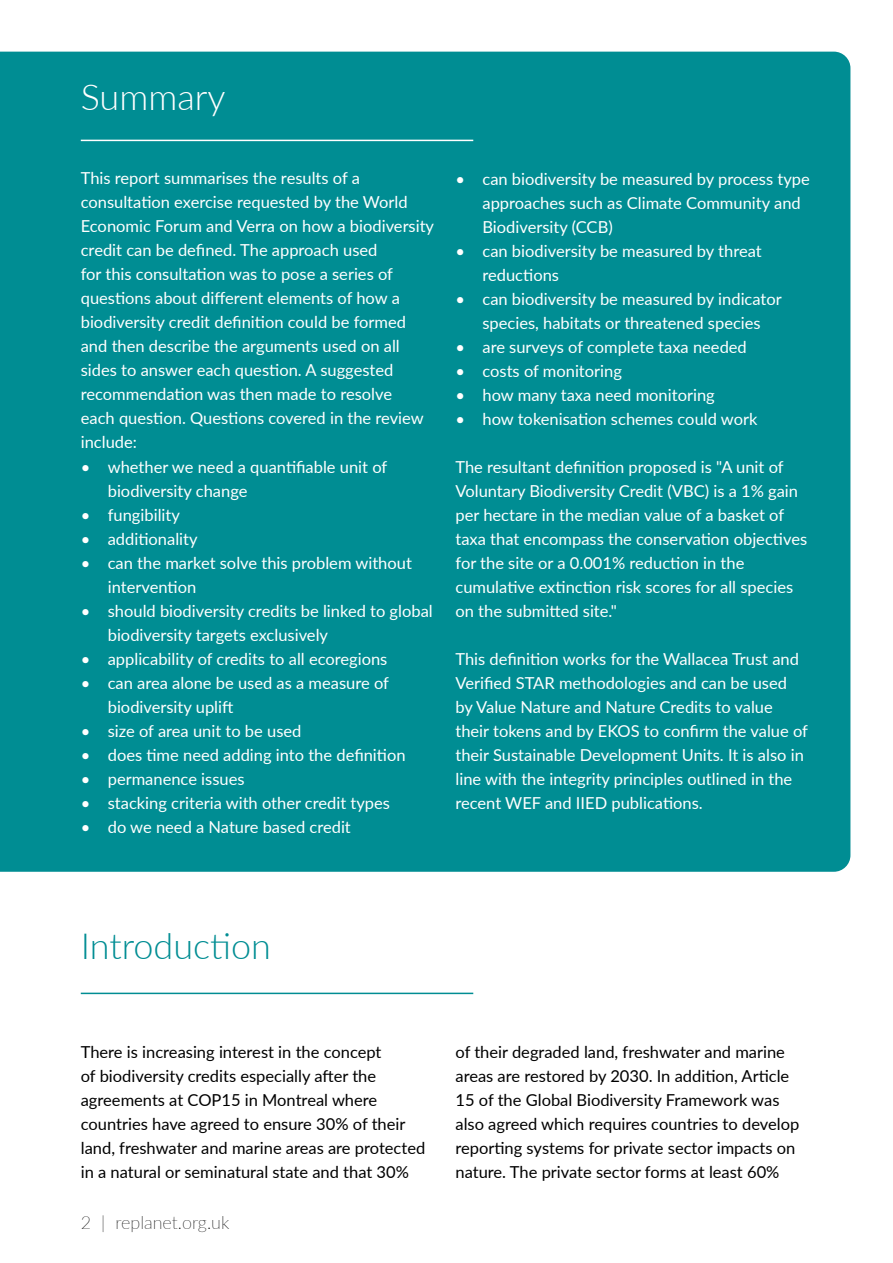
<style>
.page{position:relative;width:893px;height:1263px;background:#fff}
.page>*{position:absolute;margin:0;border:0;box-sizing:border-box;transform-origin:0 0}
.t1{font:300 36px "Lato";color:#008d93}
.t2{font:300 36px "Lato";color:#fff}
.t3{font:100 18px "Lato";color:#000}
.t4{font:16.5px/24px "Lato";color:#fff}
.t5{font:16.5px/24px "Lato";color:#000}
</style>
<div class="page">
<div style="left:0;top:52px;width:850px;height:820px;background:#008d93"></div>
<hr style="left:81px;top:140px;width:392px;height:1px;background:#fff">
<hr style="left:81px;top:993px;width:392px;height:1px;background:#008d93">
<h1 class="t2" style="left:81px;top:72px;width:146px">Summary</h1>
<p class="t4" style="left:81px;top:166px;width:355px">This report summarises the results of a consultation exercise requested by the World Economic Forum and Verra on how a biodiversity credit can be defined. The approach used<br>for this consultation was to pose a series of questions about different elements of how a biodiversity credit definition could be formed and then describe the arguments used on all sides to answer each question. A suggested recommendation was then made to resolve<br>each question. Questions covered in the review include:</p>
<p class="t4" style="left:108px;top:454px;width:281px;text-indent:-27px">• whether we need a quantifiable unit of biodiversity change</p>
<p class="t4" style="left:81px;top:502px;width:101px">• fungibility</p>
<p class="t4" style="left:81px;top:526px;width:118px">• additionality</p>
<p class="t4" style="left:108px;top:550px;width:306px;text-indent:-27px">• can the market solve this problem without intervention</p>
<p class="t4" style="left:108px;top:598px;width:326px;text-indent:-27px">• should biodiversity credits be linked to global biodiversity targets exclusively</p>
<p class="t4" style="left:81px;top:646px;width:308px">• applicability of credits to all ecoregions</p>
<p class="t4" style="left:108px;top:670px;width:283px;text-indent:-27px">• can area alone be used as a measure of biodiversity uplift</p>
<p class="t4" style="left:81px;top:718px;width:222px">• size of area unit to be used</p>
<p class="t4" style="left:81px;top:742px;width:326px">• does time need adding into the definition</p>
<p class="t4" style="left:81px;top:766px;width:165px">• permanence issues</p>
<p class="t4" style="left:81px;top:790px;width:311px">• stacking criteria with other credit types</p>
<p class="t4" style="left:81px;top:814px;width:272px">• do we need a Nature based credit</p>
<p class="t4" style="left:482px;top:166px;width:329px;text-indent:-27px">• can biodiversity be measured by process type approaches such as Climate Community and<br>Biodiversity (CCB)</p>
<p class="t4" style="left:482px;top:238px;width:281px;text-indent:-27px">• can biodiversity be measured by threat reductions</p>
<p class="t4" style="left:455px;top:286px;width:328px;text-align:center">• can biodiversity be measured by indicator species, habitats or threatened species</p>
<p class="t4" style="left:455px;top:334px;width:293px">• are surveys of complete taxa needed</p>
<p class="t4" style="left:455px;top:358px;width:168px">• costs of monitoring</p>
<p class="t4" style="left:455px;top:382px;width:261px">• how many taxa need monitoring</p>
<p class="t4" style="left:455px;top:406px;width:303px">• how tokenisation schemes could work</p>
<p class="t4" style="left:455px;top:454px;width:353px">The resultant definition proposed is "A unit of Voluntary Biodiversity Credit (VBC) is a 1% gain per hectare in the median value of a basket of taxa that encompass the conservation objectives for the site or a 0.001% reduction in the cumulative extinction risk scores for all species on the submitted site."</p>
<p class="t4" style="left:455px;top:646px;width:354px">This definition works for the Wallacea Trust and Verified STAR methodologies and can be used by Value Nature and Nature Credits to value their tokens and by EKOS to confirm the value of their Sustainable Development Units. It is also in line with the integrity principles outlined in the recent WEF and IIED publications.</p>
<h1 class="t1" style="left:81px;top:921px;width:192px">Introduction</h1>
<p class="t5" style="left:81px;top:1039px;width:346px">There is increasing interest in the concept<br>of biodiversity credits especially after the agreements at COP15 in Montreal where countries have agreed to ensure 30% of their land, freshwater and marine areas are protected in a natural or seminatural state and that 30%</p>
<p class="t5" style="left:455px;top:1039px;width:345px">of their degraded land, freshwater and marine areas are restored by 2030. In addition, Article 15 of the Global Biodiversity Framework was also agreed which requires countries to develop reporting systems for private sector impacts on nature. The private sector forms at least 60%</p>
<p class="t3" style="left:81px;top:1210px;width:150px">2 | replanet.org.uk</p>
</div>
